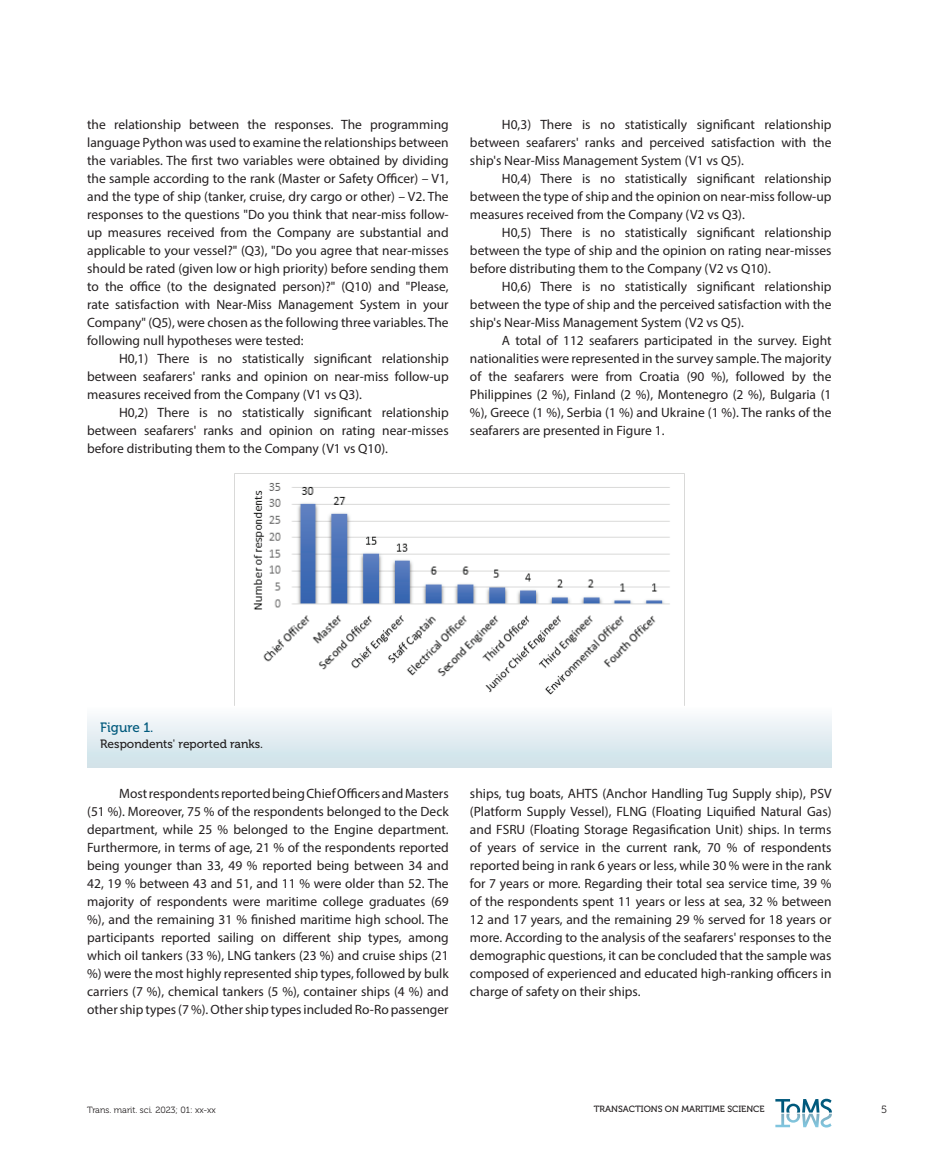
<style>
.page{position:relative;width:940px;height:1153px;background:#fff}
.page>*{position:absolute;margin:0;border:0;box-sizing:border-box;transform-origin:0 0}
.Body_text{font:13.5px/18px "Myriad Pro";color:#231f20;text-align:justify}
.Figure{font:13.5px "Museo 500";color:#00597c}
.Figure-2{font:12px "Museo 500";color:#231f20}
.t1{font:10.5px "Museo 300";color:#231f20}
.t2{font:9px "Museo 300";color:#231f20}
.t3{font:9px "Museo 500";color:#231f20}
</style>
<div class="page">
<svg style="left:775px;top:1098px;width:57px;height:29px"></svg>
<img style="left:235px;top:473px;width:449px;height:222px">
<div style="left:87px;top:705px;width:744px;height:62px;background:linear-gradient(to bottom,#fdfdfe,#cee1e8)"></div>
<p class="Body_text" style="left:87px;top:115px;width:363px">the relationship between the responses. The programming language Python was used to examine the relationships between the variables. The first two variables were obtained by dividing the sample according to the rank (Master or Safety Officer) – V1, and the type of ship (tanker, cruise, dry cargo or other) – V2. The responses to the questions "Do you think that near-miss follow&shy;up measures received from the Company are substantial and applicable to your vessel?" (Q3), "Do you agree that near-misses should be rated (given low or high priority) before sending them to the office (to the designated person)?" (Q10) and "Please, rate satisfaction with Near-Miss Management System in your Company" (Q5), were chosen as the following three variables. The following null hypotheses were tested:</p>
<p class="Body_text" style="left:87px;top:349px;width:363px;text-indent:32px">H0,1) There is no statistically significant relationship between seafarers' ranks and opinion on near-miss follow-up measures received from the Company (V1 vs Q3).</p>
<p class="Body_text" style="left:87px;top:403px;width:363px;text-indent:32px">H0,2) There is no statistically significant relationship between seafarers' ranks and opinion on rating near-misses before distributing them to the Company (V1 vs Q10).</p>
<p class="Body_text" style="left:470px;top:115px;width:363px;text-indent:32px">H0,3) There is no statistically significant relationship between seafarers' ranks and perceived satisfaction with the ship's Near-Miss Management System (V1 vs Q5).</p>
<p class="Body_text" style="left:470px;top:169px;width:363px;text-indent:32px">H0,4) There is no statistically significant relationship between the type of ship and the opinion on near-miss follow-up measures received from the Company (V2 vs Q3).</p>
<p class="Body_text" style="left:470px;top:223px;width:363px;text-indent:32px">H0,5) There is no statistically significant relationship between the type of ship and the opinion on rating near-misses before distributing them to the Company (V2 vs Q10).</p>
<p class="Body_text" style="left:470px;top:277px;width:363px;text-indent:32px">H0,6) There is no statistically significant relationship between the type of ship and the perceived satisfaction with the ship's Near-Miss Management System (V2 vs Q5).</p>
<p class="Body_text" style="left:470px;top:331px;width:363px;text-indent:32px">A total of 112 seafarers participated in the survey. Eight nationalities were represented in the survey sample. The majority of the seafarers were from Croatia (90 %), followed by the Philippines (2 %), Finland (2 %), Montenegro (2 %), Bulgaria (1 %), Greece (1 %), Serbia (1 %) and Ukraine (1 %). The ranks of the seafarers are presented in Figure 1.</p>
<p class="Figure" style="left:100px;top:719px;width:55px">Figure 1.</p>
<p class="Figure-2" style="left:100px;top:737px;width:164px">Respondents' reported ranks.</p>
<p class="Body_text" style="left:87px;top:784px;width:363px;text-indent:32px">Most respondents reported being Chief Officers and Masters (51 %). Moreover, 75 % of the respondents belonged to the Deck department, while 25 % belonged to the Engine department.<br>Furthermore, in terms of age, 21 % of the respondents reported being younger than 33, 49 % reported being between 34 and 42, 19 % between 43 and 51, and 11 % were older than 52. The majority of respondents were maritime college graduates (69 %), and the remaining 31 % finished maritime high school. The participants reported sailing on different ship types, among which oil tankers (33 %), LNG tankers (23 %) and cruise ships (21 %) were the most highly represented ship types, followed by bulk carriers (7 %), chemical tankers (5 %), container ships (4 %) and other ship types (7 %). Other ship types included Ro-Ro passenger</p>
<p class="Body_text" style="left:470px;top:784px;width:363px">ships, tug boats, AHTS (Anchor Handling Tug Supply ship), PSV (Platform Supply Vessel), FLNG (Floating Liquified Natural Gas) and FSRU (Floating Storage Regasification Unit) ships. In terms of years of service in the current rank, 70 % of respondents reported being in rank 6 years or less, while 30 % were in the rank for 7 years or more. Regarding their total sea service time, 39 % of the respondents spent 11 years or less at sea, 32 % between 12 and 17 years, and the remaining 29 % served for 18 years or more. According to the analysis of the seafarers' responses to the demographic questions, it can be concluded that the sample was composed of experienced and educated high-ranking officers in charge of safety on their ships.</p>
<p class="t2" style="left:87px;top:1104px;width:130px">Trans. marit. sci. 2023; 01: xx-xx</p>
<p class="t3" style="left:594px;top:1104px;width:172px">TRANSACTIONS ON MARITIME SCIENCE</p>
<p class="t1" style="left:881px;top:1103px;width:7px">5</p>
</div>
